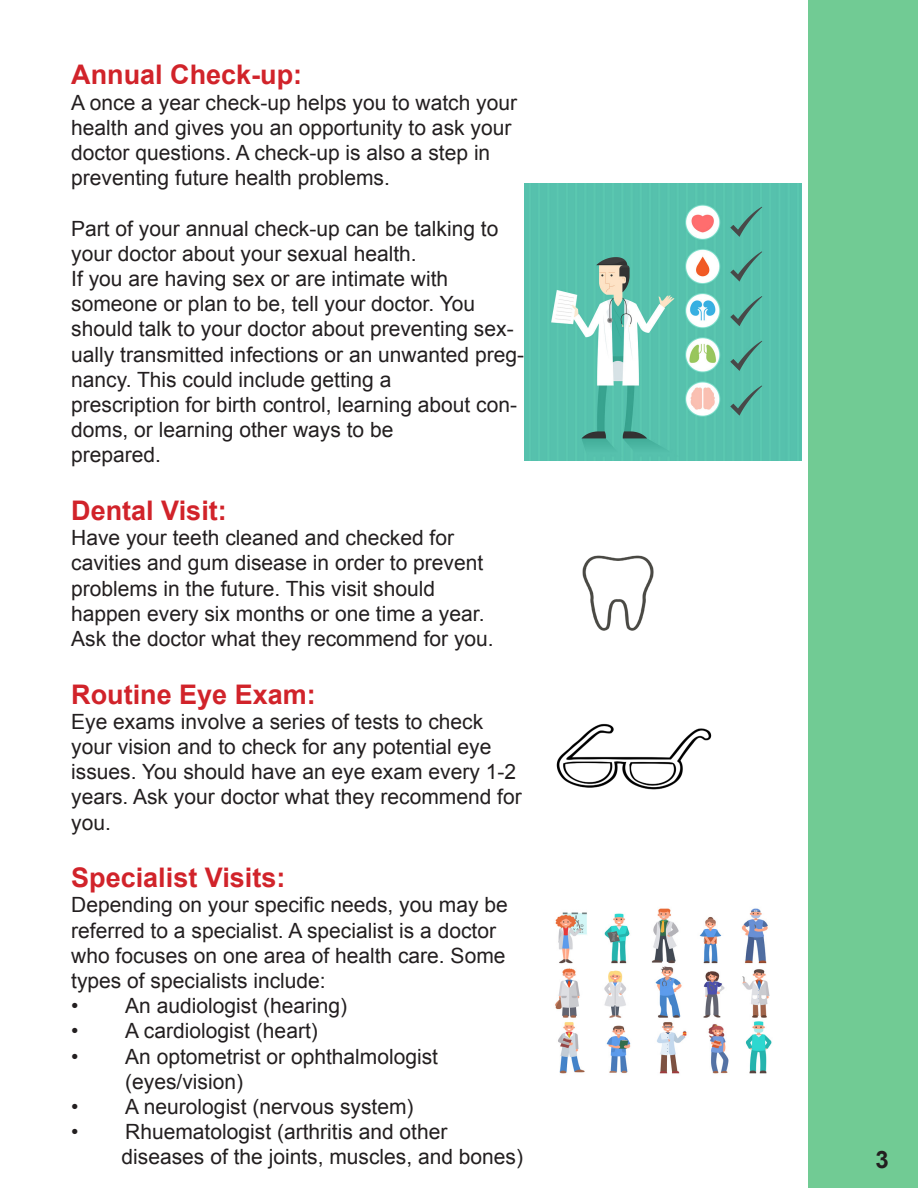
<style>
.page{position:relative;width:918px;height:1188px;background:#fff}
.page>*{position:absolute;margin:0;border:0;box-sizing:border-box;transform-origin:0 0}
.t1{font:700 27px "Arial";color:#d1232a}
.t2{font:700 24px "Arial";color:#231f20}
.t3{font:21px/25.2px "Arial";color:#231f20}
</style>
<div class="page">
<div style="left:809px;top:0;width:109px;height:1188px;background:#71cb94"></div>
<img style="left:524px;top:184px;width:277px;height:276px">
<img style="left:582px;top:555px;width:72px;height:76px">
<img style="left:556px;top:723px;width:156px;height:67px">
<img style="left:555px;top:908px;width:217px;height:166px">
<p class="t1" style="left:71px;top:57px;width:233px">Annual Check-up:</p>
<p class="t3" style="left:71px;top:90px;width:447px">A once a year check-up helps you to watch your health and gives you an opportunity to ask your doctor questions. A check-up is also a step in preventing future health problems.</p>
<p class="t3" style="left:71px;top:216px;width:429px">Part of your annual check-up can be talking to your doctor about your sexual health.</p>
<p class="t3" style="left:71px;top:266px;width:378px">If you are having sex or are intimate with</p>
<p class="t3" style="left:71px;top:292px;width:454px">someone or plan to be, tell your doctor. You should talk to your doctor about preventing sex&shy;ually transmitted infections or an unwanted preg&shy;nancy. This could include getting a</p>
<p class="t3" style="left:71px;top:392px;width:447px">prescription for birth control, learning about con&shy;doms, or learning other ways to be</p>
<p class="t3" style="left:71px;top:443px;width:91px">prepared.</p>
<p class="t1" style="left:71px;top:493px;width:157px">Dental Visit:</p>
<p class="t3" style="left:71px;top:526px;width:384px">Have your teeth cleaned and checked for</p>
<p class="t3" style="left:71px;top:551px;width:414px">cavities and gum disease in order to prevent</p>
<p class="t3" style="left:71px;top:576px;width:365px">problems in the future. This visit should</p>
<p class="t3" style="left:71px;top:601px;width:415px">happen every six months or one time a year.</p>
<p class="t3" style="left:71px;top:626px;width:424px">Ask the doctor what they recommend for you.</p>
<p class="t1" style="left:71px;top:676px;width:246px">Routine Eye Exam:</p>
<p class="t3" style="left:71px;top:709px;width:452px">Eye exams involve a series of tests to check your vision and to check for any potential eye issues. You should have an eye exam every 1-2 years. Ask your doctor what they recommend for you.</p>
<p class="t1" style="left:71px;top:860px;width:216px">Specialist Visits:</p>
<p class="t3" style="left:71px;top:893px;width:438px">Depending on your specific needs, you may be referred to a specialist. A specialist is a doctor who focuses on one area of health care. Some types of specialists include:</p>
<p class="t3" style="left:71px;top:994px;width:277px">• An audiologist (hearing)</p>
<p class="t3" style="left:71px;top:1019px;width:248px">• A cardiologist (heart)</p>
<p class="t3" style="left:125px;top:1044px;width:314px;text-indent:-54px">• An optometrist or ophthalmologist (eyes/vision)</p>
<p class="t3" style="left:71px;top:1094px;width:344px">• A neurologist (nervous system)</p>
<p class="t3" style="left:122px;top:1120px;width:403px;text-indent:-50px">• Rhuematologist (arthritis and other diseases of the joints, muscles, and bones)</p>
<p class="t2" style="left:875px;top:1143px;width:15px">3</p>
</div>
